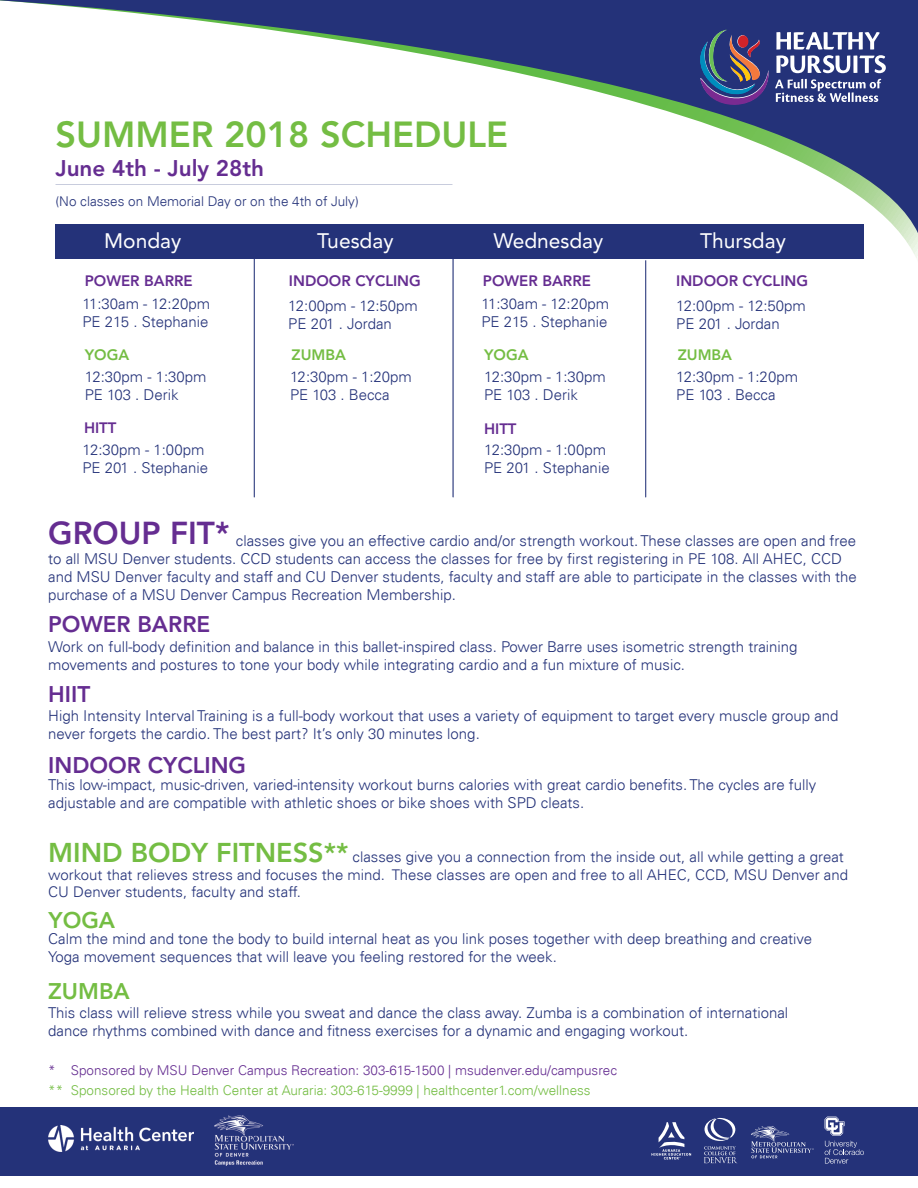
<style>
.page{position:relative;width:918px;height:1188px;background:#fff}
.page>*{position:absolute;margin:0;border:0;box-sizing:border-box;transform-origin:0 0}
.t1{font:800 36px "Avenir LT Std";color:#74bd43}
.t2{font:800 31.5px "Avenir LT Std";color:#652d91}
.t3{font:800 27px "Avenir LT Std";color:#74bd43}
.t4{font:800 22.5px "Avenir LT Std";color:#652d91}
.t5{font:800 22.5px "Avenir LT Std";color:#74bd43}
.t6{font:21px "Avenir LT Std";color:#fff}
.t7{font:300 15px/18px "Univers LT Std";color:#243279}
.t8{font:800 15px "Avenir LT Std";color:#652d91}
.t9{font:800 15px "Avenir LT Std";color:#74bd43}
.t10{font:300 14.7px/17.7px "Univers LT Std";color:#243279}
.t11{font:300 13.5px "Univers LT Std";color:#74bd43}
.t12{font:300 13.5px "Univers LT Std";color:#652d91}
.t13{font:300 13.5px "Univers LT Std";color:#243279}
</style>
<div class="page">
<div style="left:0;top:1107px;width:918px;height:69px;background:#243279"></div>
<svg style="left:0;top:0;width:918px;height:233px"></svg>
<img style="left:49px;top:1126px;width:144px;height:25px">
<img style="left:215px;top:1116px;width:39px;height:50px">
<img style="left:254px;top:1122px;width:40px;height:43px">
<svg style="left:751px;top:1126px;width:63px;height:32px"></svg>
<svg style="left:704px;top:1118px;width:33px;height:45px"></svg>
<svg style="left:651px;top:1122px;width:40px;height:38px"></svg>
<svg style="left:825px;top:1117px;width:39px;height:47px"></svg>
<svg style="left:693px;top:29px;width:193px;height:81px"></svg>
<div style="left:56px;top:224px;width:808px;height:35px;background:#243279"></div>
<hr style="left:254px;top:257px;width:1px;height:240px;background:#243279">
<hr style="left:453px;top:258px;width:1px;height:239px;background:#243279">
<hr style="left:645px;top:260px;width:1px;height:237px;background:#243279">
<h1 class="t1" style="left:56px;top:113px;width:454px">SUMMER 2018 SCHEDULE</h1>
<h3 class="t4" style="left:56px;top:154px;width:210px">June 4th - July 28th</h3>
<p class="t13" style="left:56px;top:193px;width:305px">(No classes on Memorial Day or on the 4th of July)</p>
<h3 class="t6" style="left:104px;top:228px;width:79px">Monday</h3>
<h3 class="t6" style="left:317px;top:228px;width:78px">Tuesday</h3>
<h3 class="t6" style="left:493px;top:228px;width:111px">Wednesday</h3>
<h3 class="t6" style="left:700px;top:228px;width:87px">Thursday</h3>
<p class="t8" style="left:85px;top:272px;width:110px">POWER BARRE</p>
<p class="t8" style="left:289px;top:272px;width:133px">INDOOR CYCLING</p>
<p class="t8" style="left:483px;top:272px;width:110px">POWER BARRE</p>
<p class="t8" style="left:676px;top:272px;width:133px">INDOOR CYCLING</p>
<p class="t7" style="left:82px;top:295px;width:129px">11:30am - 12:20pm<br>PE 215 . Stephanie</p>
<p class="t7" style="left:288px;top:297px;width:131px">12:00pm - 12:50pm<br>PE 201 . Jordan</p>
<p class="t7" style="left:481px;top:295px;width:129px">11:30am - 12:20pm<br>PE 215 . Stephanie</p>
<p class="t7" style="left:676px;top:296px;width:131px">12:00pm - 12:50pm<br>PE 201 . Jordan</p>
<p class="t9" style="left:484px;top:346px;width:46px">YOGA</p>
<p class="t9" style="left:85px;top:346px;width:46px">YOGA</p>
<p class="t9" style="left:678px;top:346px;width:56px">ZUMBA</p>
<p class="t9" style="left:292px;top:346px;width:56px">ZUMBA</p>
<p class="t7" style="left:85px;top:368px;width:123px">12:30pm - 1:30pm<br>PE 103 . Derik</p>
<p class="t7" style="left:290px;top:368px;width:123px">12:30pm - 1:20pm<br>PE 103 . Becca</p>
<p class="t7" style="left:484px;top:368px;width:123px">12:30pm - 1:30pm<br>PE 103 . Derik</p>
<p class="t7" style="left:676px;top:368px;width:123px">12:30pm - 1:20pm<br>PE 103 . Becca</p>
<p class="t8" style="left:84px;top:419px;width:34px">HITT</p>
<p class="t8" style="left:484px;top:420px;width:34px">HITT</p>
<p class="t7" style="left:82px;top:441px;width:127px">12:30pm - 1:00pm<br>PE 201 . Stephanie</p>
<p class="t7" style="left:484px;top:441px;width:127px">12:30pm - 1:00pm<br>PE 201 . Stephanie</p>
<h2 class="t2" style="left:48px;top:515px;width:183px">GROUP FIT*</h2>
<p class="t7" style="left:48px;top:532px;width:810px;text-indent:188px">classes give you an effective cardio and/or strength workout. These classes are open and free to all MSU Denver students. CCD students can access the classes for free by first registering in PE 108. All AHEC, CCD and MSU Denver faculty and staff and CU Denver students, faculty and staff are able to participate in the classes with the purchase of a MSU Denver Campus Recreation Membership.</p>
<h3 class="t4" style="left:48px;top:611px;width:164px">POWER BARRE</h3>
<p class="t7" style="left:48px;top:638px;width:751px">Work on full-body definition and balance in this ballet-inspired class. Power Barre uses isometric strength training movements and postures to tone your body while integrating cardio and a fun mixture of music.</p>
<h3 class="t4" style="left:48px;top:681px;width:44px">HIIT</h3>
<p class="t7" style="left:48px;top:706px;width:792px">High Intensity Interval Training is a full-body workout that uses a variety of equipment to target every muscle group and never forgets the cardio. The best part? It’s only 30 minutes long.</p>
<h3 class="t4" style="left:48px;top:751px;width:199px">INDOOR CYCLING</h3>
<p class="t7" style="left:48px;top:776px;width:770px">This low-impact, music-driven, varied-intensity workout burns calories with great cardio benefits. The cycles are fully adjustable and are compatible with athletic shoes or bike shoes with SPD cleats.</p>
<h3 class="t3" style="left:48px;top:837px;width:302px">MIND BODY FITNESS**</h3>
<p class="t10" style="left:48px;top:848px;width:801px;text-indent:304px">classes give you a connection from the inside out, all while getting a great workout that relieves stress and focuses the mind. These classes are open and free to all AHEC, CCD, MSU Denver and<br>CU Denver students, faculty and staff.</p>
<p class="t7" style="left:48px;top:930px;width:765px">Calm the mind and tone the body to build internal heat as you link poses together with deep breathing and creative<br>Yoga movement sequences that will leave you feeling restored for the week.</p>
<h3 class="t5" style="left:49px;top:907px;width:68px">YOGA</h3>
<h3 class="t5" style="left:48px;top:978px;width:83px">ZUMBA</h3>
<p class="t7" style="left:48px;top:1004px;width:741px">This class will relieve stress while you sweat and dance the class away. Zumba is a combination of international dance rhythms combined with dance and fitness exercises for a dynamic and engaging workout.</p>
<p class="t12" style="left:48px;top:1062px;width:570px">* Sponsored by MSU Denver Campus Recreation: 303-615-1500 | msudenver.edu/campusrec</p>
<p class="t11" style="left:48px;top:1082px;width:544px">** Sponsored by the Health Center at Auraria: 303-615-9999 | healthcenter1.com/wellness</p>
</div>
